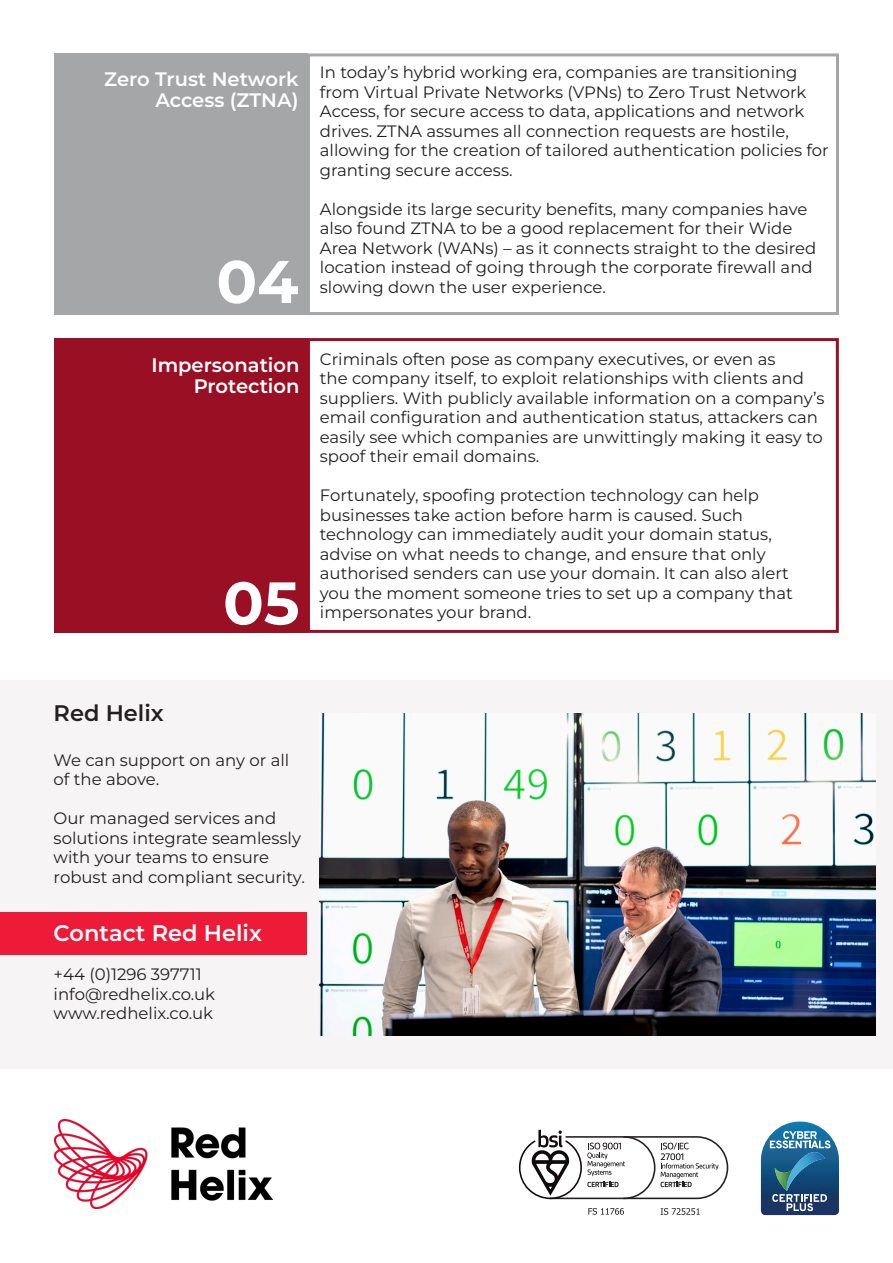
<style>
.page{position:relative;width:893px;height:1263px;background:#fff}
.page>*{position:absolute;margin:0;border:0;box-sizing:border-box;transform-origin:0 0}
.t1{font:700 60px "Montserrat";color:#fff}
.t2{font:600 22.5px "Montserrat";color:#fff}
.t3{font:600 22.5px "Montserrat";color:#231f20}
.t4{font:600 19.5px/21px "Montserrat";color:#fff;text-align:right}
.t5{font:16.5px/19.5px "Montserrat";color:#231f20}
</style>
<div class="page">
<div style="left:54px;top:338px;width:253px;height:295px;background:#991024"></div>
<div style="left:0;top:680px;width:893px;height:388px;background:#f6f4f5"></div>
<svg style="left:519px;top:1130px;width:209px;height:69px"></svg>
<svg style="left:588px;top:1208px;width:36px;height:7px"></svg>
<svg style="left:661px;top:1208px;width:39px;height:7px"></svg>
<img style="left:761px;top:1121px;width:78px;height:94px">
<svg style="left:770px;top:1131px;width:60px;height:80px;background:#3d7297"></svg>
<img style="left:54px;top:1120px;width:218px;height:89px">
<div style="left:54px;top:53px;width:253px;height:262px;background:#a5a6a8"></div>
<div style="left:307px;top:53px;width:532px;height:262px;border:3px solid #a5a6a8"></div>
<div style="left:307px;top:338px;width:532px;height:295px;border:3px solid #991024"></div>
<img style="left:320px;top:713px;width:556px;height:322px">
<div style="left:0;top:912px;width:307px;height:43px;background:#ed1a38"></div>
<p class="t4" style="left:104px;top:68px;width:196px">Zero Trust Network<br>Access (ZTNA)</p>
<p class="t1" style="left:216px;top:242px;width:84px">04</p>
<p class="t4" style="left:151px;top:354px;width:150px">Impersonation<br>Protection</p>
<p class="t1" style="left:223px;top:563px;width:78px">05</p>
<p class="t5" style="left:320px;top:62px;width:510px">In today’s hybrid working era, companies are transitioning from Virtual Private Networks (VPNs) to Zero Trust Network Access, for secure access to data, applications and network drives. ZTNA assumes all connection requests are hostile, allowing for the creation of tailored authentication policies for granting secure access.</p>
<p class="t5" style="left:320px;top:199px;width:498px">Alongside its large security benefits, many companies have also found ZTNA to be a good replacement for their Wide Area Network (WANs) – as it connects straight to the desired location instead of going through the corporate firewall and slowing down the user experience.</p>
<p class="t5" style="left:320px;top:349px;width:506px">Criminals often pose as company executives, or even as<br>the company itself, to exploit relationships with clients and suppliers. With publicly available information on a company’s email configuration and authentication status, attackers can easily see which companies are unwittingly making it easy to spoof their email domains.</p>
<p class="t5" style="left:320px;top:485px;width:474px">Fortunately, spoofing protection technology can help businesses take action before harm is caused. Such technology can immediately audit your domain status, advise on what needs to change, and ensure that only authorised senders can use your domain. It can also alert you the moment someone tries to set up a company that impersonates your brand.</p>
<p class="t3" style="left:54px;top:698px;width:112px">Red Helix</p>
<p class="t5" style="left:54px;top:750px;width:237px">We can support on any or all of the above.</p>
<p class="t5" style="left:54px;top:808px;width:249px">Our managed services and solutions integrate seamlessly</p>
<p class="t5" style="left:54px;top:847px;width:253px">with your teams to ensure robust and compliant security.</p>
<p class="t2" style="left:54px;top:918px;width:210px">Contact Red Helix</p>
<p class="t5" style="left:54px;top:964px;width:150px">+44 (0)1296 397711</p>
<p class="t5" style="left:54px;top:984px;width:163px">info@redhelix.co.uk</p>
<p class="t5" style="left:54px;top:1003px;width:161px">www.redhelix.co.uk</p>
</div>
